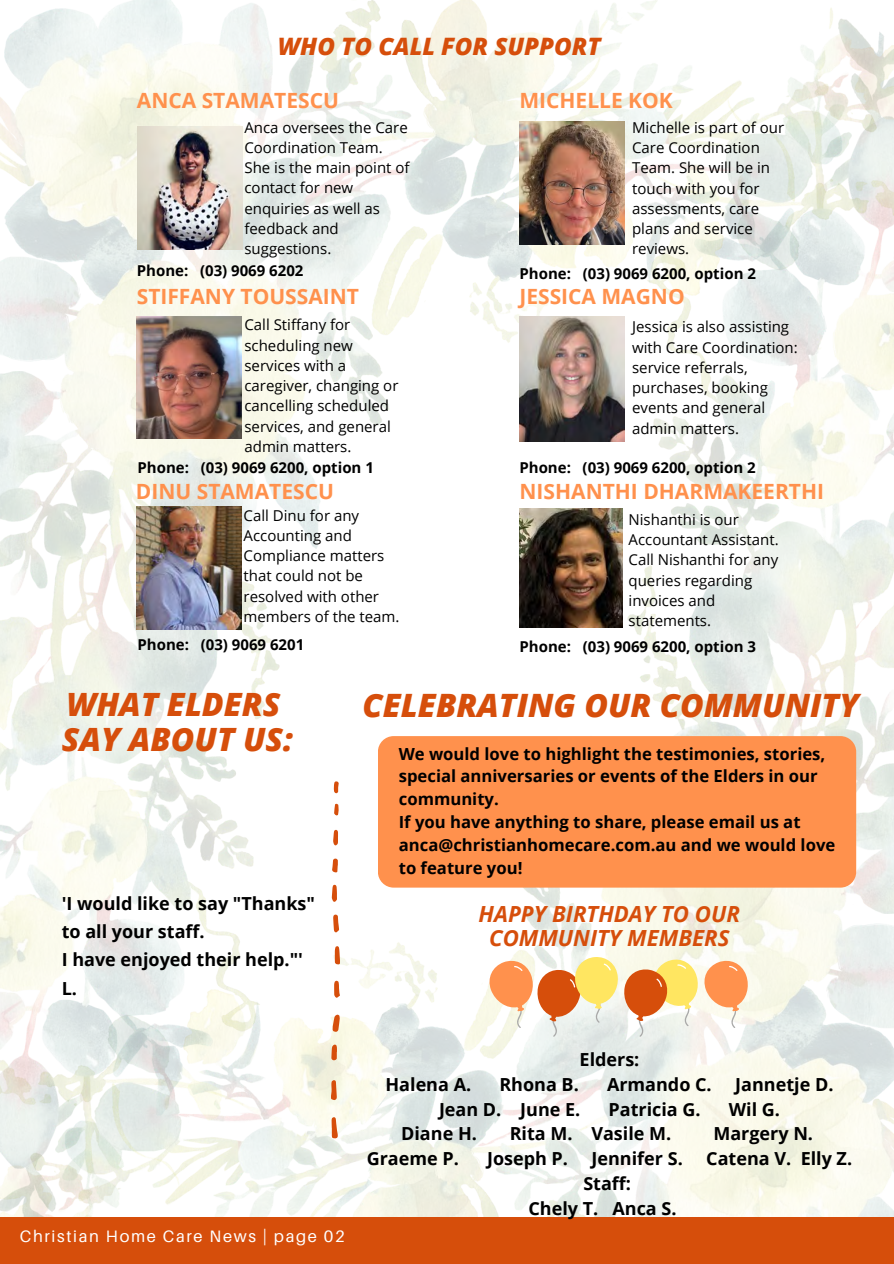
<style>
.page{position:relative;width:894px;height:1264px;background:#fff}
.page>*{position:absolute;margin:0;border:0;box-sizing:border-box;transform-origin:0 0}
.t1{font:italic 800 32.1px/34.8px "Open Sans";color:#d64e0b}
.t2{font:italic 800 24px "Open Sans";color:#d64e0b}
.t3{font:italic 700 22.2px/24px "Open Sans";color:#d64e0b;text-align:center}
.t4{font:700 21px "Open Sans";color:#ff914d}
.t5{font:700 18px/28.2px "Open Sans";color:#000;text-align:center}
.t6{font:700 16.65px/23px "Open Sans";color:#000}
.t7{font:16.5px "Aileron";letter-spacing:.1em;color:#fff}
.t8{font:15px/20.2px "Open Sans";color:#000}
.t9{font:700 15px "Open Sans";color:#000}
</style>
<div class="page">
<img style="left:0;top:0;width:893px;height:1217px">
<div style="left:0;top:1217px;width:893px;height:46px;background:#d64e0b"></div>
<svg style="left:331px;top:1117px;width:7px;height:20px"></svg>
<svg style="left:332px;top:1014px;width:7px;height:18px"></svg>
<svg style="left:331px;top:1080px;width:6px;height:20px"></svg>
<svg style="left:335px;top:946px;width:5px;height:18px"></svg>
<svg style="left:333px;top:914px;width:6px;height:18px"></svg>
<svg style="left:334px;top:980px;width:6px;height:17px"></svg>
<svg style="left:331px;top:1044px;width:6px;height:16px"></svg>
<svg style="left:331px;top:884px;width:6px;height:18px"></svg>
<svg style="left:332px;top:858px;width:6px;height:14px"></svg>
<svg style="left:333px;top:829px;width:5px;height:16px"></svg>
<svg style="left:333px;top:781px;width:5px;height:12px"></svg>
<svg style="left:334px;top:803px;width:4px;height:12px"></svg>
<div style="left:378px;top:736px;width:477px;height:151px;background:#ff914d;border-radius:16px"></div>
<svg style="left:489px;top:957px;width:258px;height:80px"></svg>
<img style="left:137px;top:126px;width:105px;height:123px">
<img style="left:137px;top:506px;width:104px;height:123px">
<img style="left:137px;top:316px;width:104px;height:123px">
<img style="left:519px;top:316px;width:105px;height:125px">
<img style="left:519px;top:508px;width:103px;height:119px">
<img style="left:519px;top:122px;width:105px;height:122px">
<h3 class="t2" style="left:278px;top:30px;width:324px">WHO TO CALL FOR SUPPORT</h3>
<p class="t4" style="left:137px;top:86px;width:203px">ANCA STAMATESCU</p>
<p class="t8" style="left:244px;top:117px;width:165px">Anca oversees the Care<br>Coordination Team.</p>
<h6 class="t8" style="left:244px;top:157px;width:166px">She is the main point of contact for new enquiries as well as feedback and suggestions.</h6>
<h3 class="t9" style="left:137px;top:260px;width:168px">Phone: (03) 9069 6202</h3>
<p class="t4" style="left:137px;top:281px;width:224px">STIFFANY TOUSSAINT</p>
<h6 class="t8" style="left:244px;top:314px;width:155px">Call Stiffany for scheduling new services with a caregiver, changing or cancelling scheduled services, and general admin matters.</h6>
<h3 class="t9" style="left:137px;top:457px;width:238px">Phone: (03) 9069 6200, option 1</h3>
<p class="t4" style="left:136px;top:476px;width:199px">DINU STAMATESCU</p>
<p class="t8" style="left:243px;top:504px;width:157px">Call Dinu for any<br>Accounting and<br>Compliance matters that could not be resolved with other members of the team.</p>
<h6 class="t9" style="left:137px;top:634px;width:168px">Phone: (03) 9069 6201</h6>
<h6 class="t4" style="left:519px;top:86px;width:155px">MICHELLE KOK</h6>
<h3 class="t8" style="left:632px;top:117px;width:153px">Michelle is part of our<br>Care Coordination<br>Team. She will be in touch with you for assessments, care plans and service reviews.</h3>
<h3 class="t9" style="left:519px;top:263px;width:238px">Phone: (03) 9069 6200, option 2</h3>
<p class="t4" style="left:519px;top:281px;width:167px">JESSICA MAGNO</p>
<h6 class="t8" style="left:632px;top:316px;width:167px">Jessica is also assisting with Care Coordination: service referrals, purchases, booking events and general admin matters.</h6>
<h3 class="t9" style="left:519px;top:457px;width:238px">Phone: (03) 9069 6200, option 2</h3>
<h1 class="t4" style="left:519px;top:476px;width:306px">NISHANTHI DHARMAKEERTHI</h1>
<h1 class="t8" style="left:628px;top:509px;width:152px">Nishanthi is our<br>Accountant Assistant.</h1>
<h4 class="t8" style="left:628px;top:549px;width:151px">Call Nishanthi for any queries regarding invoices and statements.</h4>
<h2 class="t9" style="left:519px;top:636px;width:238px">Phone: (03) 9069 6200, option 3</h2>
<p class="t1" style="left:62px;top:686px;width:232px">WHAT ELDERS<br>SAY ABOUT US:</p>
<p class="t5" style="left:62px;top:889px;width:255px;text-align:left">'I would like to say "Thanks" to all your staff.<br>I have enjoyed their help."'<br>L.</p>
<h2 class="t1" style="left:362px;top:687px;width:497px">CELEBRATING OUR COMMUNITY</h2>
<p class="t6" style="left:398px;top:741px;width:438px">We would love to highlight the testimonies, stories, special anniversaries or events of the Elders in our community.<br>If you have anything to share, please email us at anca@christianhomecare.com.au and we would love to feature you!</p>
<p class="t3" style="left:478px;top:901px;width:263px">HAPPY BIRTHDAY TO OUR<br>COMMUNITY MEMBERS</p>
<h6 class="t7" style="left:20px;top:1225px;width:326px">Christian Home Care News | page 02</h6>
<p class="t5" style="left:579px;top:1045px;width:61px">Elders:</p>
<p class="t5" style="left:385px;top:1069px;width:87px">Halena A.</p>
<p class="t5" style="left:499px;top:1069px;width:81px">Rhona B.</p>
<p class="t5" style="left:606px;top:1069px;width:106px">Armando C.</p>
<p class="t5" style="left:735px;top:1069px;width:100px">Jannetje D.</p>
<p class="t5" style="left:439px;top:1094px;width:143px">Jean D. June E.</p>
<p class="t5" style="left:608px;top:1094px;width:94px">Patricia G.</p>
<p class="t5" style="left:728px;top:1094px;width:53px">Wil G.</p>
<p class="t5" style="left:401px;top:1119px;width:77px">Diane H.</p>
<p class="t5" style="left:509px;top:1119px;width:163px">Rita M. Vasile M.</p>
<p class="t5" style="left:713px;top:1119px;width:101px">Margery N.</p>
<p class="t5" style="left:366px;top:1144px;width:94px">Graeme P.</p>
<p class="t5" style="left:487px;top:1144px;width:82px">Joseph P.</p>
<p class="t5" style="left:591px;top:1144px;width:93px">Jennifer S.</p>
<p class="t5" style="left:706px;top:1144px;width:147px">Catena V. Elly Z.</p>
<p class="t5" style="left:528px;top:1170px;width:149px;line-height:24.8px">Staff:<br>Chely T. Anca S.</p>
</div>
